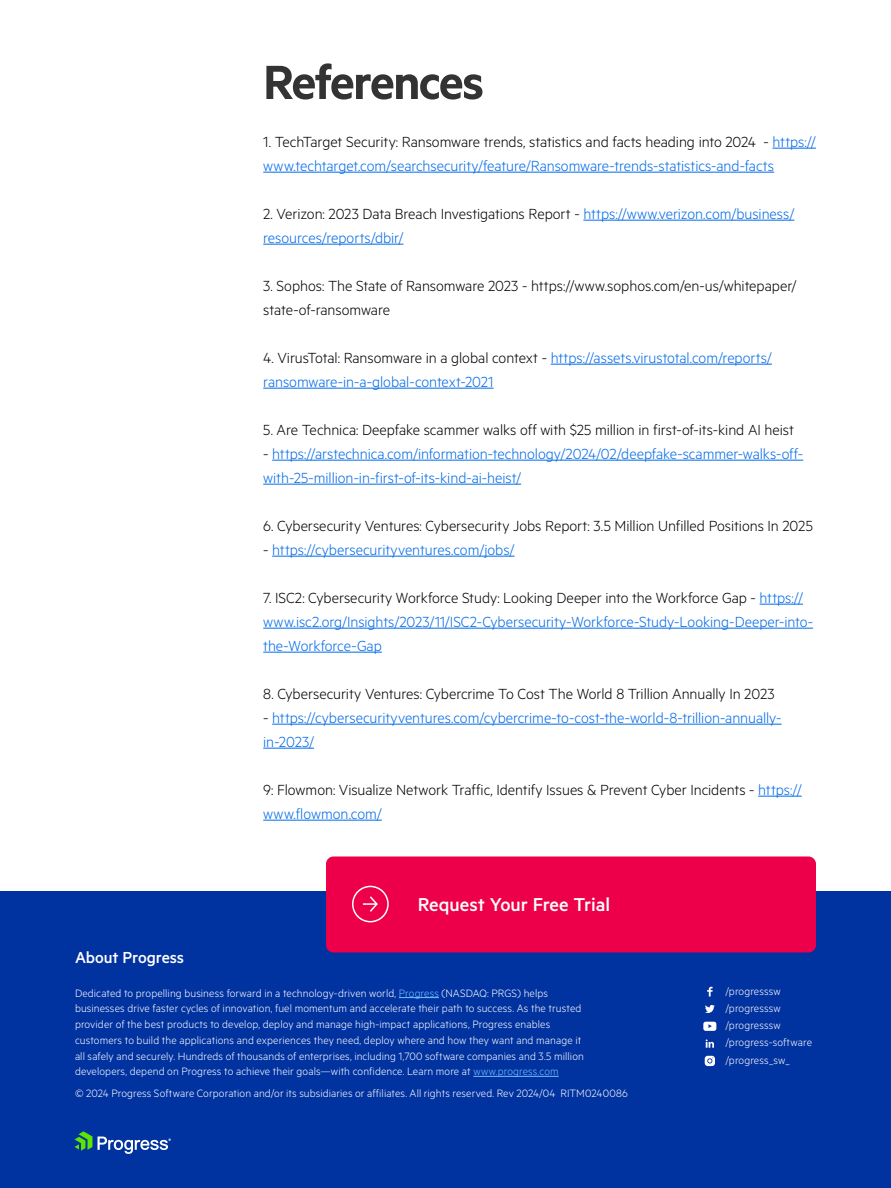
<style>
.page{position:relative;width:891px;height:1188px;background:#fff}
.page>*{position:absolute;margin:0;border:0;box-sizing:border-box;transform-origin:0 0}
.t1{font:600 54px "Metric";letter-spacing:-.035em;color:#333}
.t2{font:500 21px "Metric";color:#fff}
.t3{font:500 18px "Metric";letter-spacing:-.01em;color:#fff}
.t4{font:300 16.5px/24px "Metric";letter-spacing:-.005em;color:#006ae8}
.t5{font:300 16.5px/24px "Metric";letter-spacing:-.005em;color:#000}
.t6{font:300 12px/15.8px "Metric";letter-spacing:.01em;color:#fff}
.s1{color:#000}
.s2{color:#006ae8}
.s3{color:#76c1ff}
</style>
<div class="page">
<div style="left:0;top:891px;width:891px;height:297px;background:#0032a0"></div>
<svg style="left:74px;top:1131px;width:97px;height:23px"></svg>
<div style="left:326px;top:856px;width:490px;height:96px;background:#ed0049;border-radius:8px"></div>
<div style="left:352px;top:886px;width:37px;height:36px;border:2px solid #fff;border-radius:50%"></div>
<svg style="left:363px;top:896px;width:15px;height:16px"></svg>
<hr style="left:399px;top:997px;width:40px;height:1px;background:#76c1ff">
<hr style="left:473px;top:1076px;width:86px;height:1px;background:#76c1ff">
<svg style="left:707px;top:987px;width:6px;height:9px"></svg>
<svg style="left:705px;top:1005px;width:10px;height:8px"></svg>
<svg style="left:706px;top:1039px;width:8px;height:9px"></svg>
<svg style="left:703px;top:1022px;width:13px;height:9px"></svg>
<svg style="left:705px;top:1056px;width:10px;height:10px"></svg>
<hr style="left:772px;top:148px;width:44px;height:1px;background:#006ae8">
<hr style="left:263px;top:172px;width:511px;height:1px;background:#006ae8">
<hr style="left:583px;top:220px;width:211px;height:1px;background:#006ae8">
<hr style="left:263px;top:244px;width:140px;height:1px;background:#006ae8">
<hr style="left:551px;top:364px;width:221px;height:1px;background:#006ae8">
<hr style="left:263px;top:388px;width:231px;height:1px;background:#006ae8">
<hr style="left:272px;top:460px;width:531px;height:1px;background:#006ae8">
<hr style="left:263px;top:484px;width:258px;height:1px;background:#006ae8">
<hr style="left:272px;top:556px;width:243px;height:1px;background:#006ae8">
<hr style="left:760px;top:604px;width:43px;height:1px;background:#006ae8">
<hr style="left:263px;top:628px;width:550px;height:1px;background:#006ae8">
<hr style="left:263px;top:652px;width:119px;height:1px;background:#006ae8">
<hr style="left:272px;top:724px;width:510px;height:1px;background:#006ae8">
<hr style="left:263px;top:748px;width:51px;height:1px;background:#006ae8">
<hr style="left:758px;top:796px;width:44px;height:1px;background:#006ae8">
<hr style="left:263px;top:820px;width:119px;height:1px;background:#006ae8">
<h1 class="t1" style="left:263px;top:50px;width:222px">References</h1>
<p class="t4" style="left:263px;top:129px;width:554px"><span class="s1">1. TechTarget Security: Ransomware trends, statistics and facts heading into 2024 -</span> https:// www.techtarget.com/searchsecurity/feature/Ransomware-trends-statistics-and-facts</p>
<p class="t4" style="left:263px;top:201px;width:533px"><span class="s1">2. Verizon: 2023 Data Breach Investigations Report -</span> https://www.verizon.com/business/ resources/reports/dbir/</p>
<p class="t5" style="left:263px;top:273px;width:535px">3. Sophos: The State of Ransomware 2023 - https://www.sophos.com/en-us/whitepaper/ state-of-ransomware</p>
<p class="t4" style="left:263px;top:345px;width:510px"><span class="s1">4. VirusTotal: Ransomware in a global context -</span> https://assets.virustotal.com/reports/ ransomware-in-a-global-context-2021</p>
<p class="t5" style="left:263px;top:417px;width:532px">5. Are Technica: Deepfake scammer walks off with $25 million in first-of-its-kind AI heist</p>
<p class="t4" style="left:263px;top:441px;width:541px"><span class="s1">-</span> https://arstechnica.com/information-technology/2024/02/deepfake-scammer-walks-off&shy;with-25-million-in-first-of-its-kind-ai-heist/</p>
<p class="t5" style="left:263px;top:513px;width:551px">6. Cybersecurity Ventures: Cybersecurity Jobs Report: 3.5 Million Unfilled Positions In 2025</p>
<p class="t4" style="left:263px;top:537px;width:253px"><span class="s1">-</span> https://cybersecurityventures.com/jobs/</p>
<p class="t4" style="left:263px;top:585px;width:551px"><span class="s1">7. ISC2: Cybersecurity Workforce Study: Looking Deeper into the Workforce Gap -</span> https:// www.isc2.org/Insights/2023/11/ISC2-Cybersecurity-Workforce-Study-Looking-Deeper-into&shy;the-Workforce-Gap</p>
<p class="t5" style="left:263px;top:681px;width:513px">8. Cybersecurity Ventures: Cybercrime To Cost The World 8 Trillion Annually In 2023</p>
<p class="t4" style="left:263px;top:705px;width:520px"><span class="s1">-</span> https://cybersecurityventures.com/cybercrime-to-cost-the-world-8-trillion-annually&shy;in-2023/</p>
<p class="t5" style="left:263px;top:777px;width:540px">9: Flowmon: Visualize Network Traffic, Identify Issues &amp; Prevent Cyber Incidents - <span class="s2">https:// www.flowmon.com/</span></p>
<p class="t2" style="left:418px;top:893px;width:194px">Request Your Free Trial</p>
<p class="t3" style="left:75px;top:947px;width:111px">About Progress</p>
<p class="t6" style="left:75px;top:985px;width:510px">Dedicated to propelling business forward in a technology-driven world, <span class="s3">Progress</span> (NASDAQ: PRGS) helps businesses drive faster cycles of innovation, fuel momentum and accelerate their path to success. As the trusted provider of the best products to develop, deploy and manage high-impact applications, Progress enables customers to build the applications and experiences they need, deploy where and how they want and manage it all safely and securely. Hundreds of thousands of enterprises, including 1,700 software companies and 3.5 million developers, depend on Progress to achieve their goals—with confidence. Learn more at <span class="s3">www.progress.com</span></p>
<p class="t6" style="left:75px;top:1085px;width:554px">© 2024 Progress Software Corporation and/or its subsidiaries or affiliates. All rights reserved. Rev 2024/04 RITM0240086</p>
<p class="t6" style="left:725px;top:982px;width:88px;line-height:17.2px">/progresssw /progresssw /progresssw /progress-software /progress_sw_</p>
</div>
